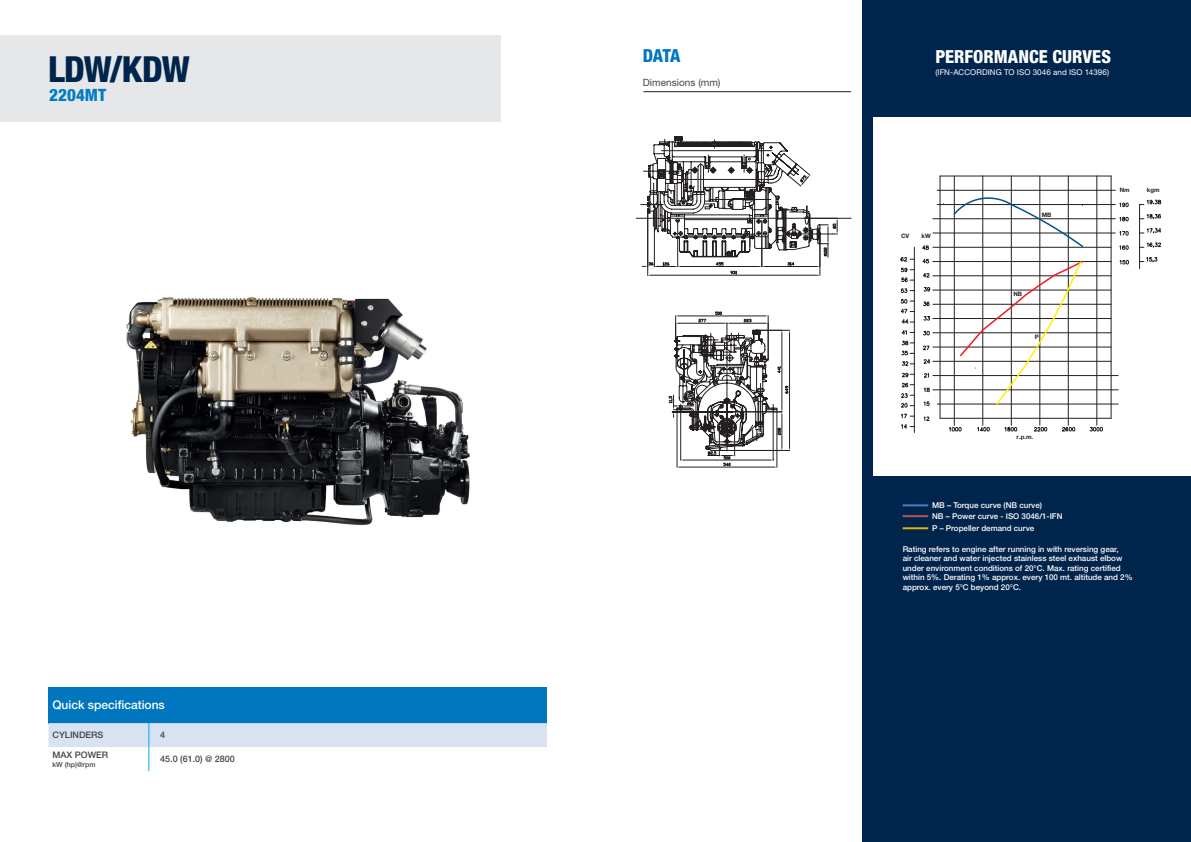
<style>
.page{position:relative;width:1191px;height:842px;background:#fff}
.page>*{position:absolute;margin:0;border:0;box-sizing:border-box;transform-origin:0 0}
.t1{font:800 condensed 36px "Helvetica Neue LT Pro";letter-spacing:-.025em;color:#00254c}
.t2{font:800 condensed 18px "Helvetica Neue LT Pro";color:#fff}
.t3{font:800 condensed 18px "Helvetica Neue LT Pro";color:#0076be}
.t4{font:800 condensed 17px "Helvetica Neue LT Pro";color:#007cc2}
.t5{font:500 12px "Helvetica Neue LT Pro";color:#fff}
.t6{font:10px "Helvetica Neue LT Pro";letter-spacing:.005em;color:#414445}
.t7{font:500 9px "Helvetica Neue LT Pro";color:#414445}
.t8{font:500 8px/9.6px "Helvetica Neue LT Pro";color:#fff}
.t9{font:8px "Helvetica Neue LT Pro";letter-spacing:.01em;color:#fff}
.t10{font:500 7px "Helvetica Neue LT Pro";color:#414445}
.t11{font:700 6.1px "Helvetica Neue LT Pro";color:#231f20}
</style>
<div class="page">
<div style="left:0;top:36px;width:500px;height:86px;background:#e6e7e9"></div>
<div style="left:49px;top:687px;width:498px;height:36px;background:#0076be"></div>
<svg style="left:49px;top:723px;width:498px;height:48px"></svg>
<div style="left:862px;top:0;width:329px;height:842px;background:#00254c"></div>
<div style="left:873px;top:118px;width:318px;height:358px;background:#fff"></div>
<hr style="left:902px;top:515px;width:26px;height:2px;background:#bb5151">
<hr style="left:902px;top:527px;width:26px;height:2px;background:#ddb008">
<hr style="left:902px;top:504px;width:26px;height:2px;background:#4a7ec0">
<hr style="left:643px;top:91px;width:208px;height:1px;background:#231f20">
<img style="left:126px;top:297px;width:344px;height:228px">
<hr style="left:1096px;top:176px;width:1px;height:249px;background:#231f20">
<hr style="left:1068px;top:176px;width:1px;height:249px;background:#231f20">
<hr style="left:982px;top:176px;width:1px;height:249px;background:#231f20">
<hr style="left:954px;top:176px;width:1px;height:249px;background:#231f20">
<hr style="left:940px;top:176px;width:1px;height:242px;background:#231f20">
<hr style="left:933px;top:219px;width:182px;height:1px;background:#231f20">
<hr style="left:937px;top:404px;width:181px;height:1px;background:#231f20">
<hr style="left:933px;top:390px;width:185px;height:1px;background:#231f20">
<hr style="left:933px;top:361px;width:178px;height:1px;background:#231f20">
<hr style="left:933px;top:347px;width:178px;height:1px;background:#231f20">
<hr style="left:933px;top:333px;width:178px;height:1px;background:#231f20">
<hr style="left:933px;top:318px;width:178px;height:1px;background:#231f20">
<hr style="left:933px;top:304px;width:178px;height:1px;background:#231f20">
<hr style="left:933px;top:290px;width:178px;height:1px;background:#231f20">
<hr style="left:933px;top:276px;width:178px;height:1px;background:#231f20">
<hr style="left:933px;top:261px;width:178px;height:1px;background:#231f20">
<hr style="left:1111px;top:176px;width:1px;height:242px;background:#231f20">
<svg style="left:923px;top:416px;width:6px;height:5px"></svg>
<svg style="left:923px;top:401px;width:6px;height:5px"></svg>
<svg style="left:923px;top:387px;width:6px;height:5px"></svg>
<svg style="left:924px;top:373px;width:5px;height:4px"></svg>
<svg style="left:923px;top:359px;width:7px;height:5px"></svg>
<svg style="left:922px;top:346px;width:7px;height:4px"></svg>
<svg style="left:923px;top:331px;width:6px;height:4px"></svg>
<svg style="left:923px;top:316px;width:7px;height:4px"></svg>
<svg style="left:923px;top:302px;width:6px;height:4px"></svg>
<svg style="left:923px;top:287px;width:7px;height:4px"></svg>
<svg style="left:923px;top:273px;width:6px;height:4px"></svg>
<svg style="left:922px;top:259px;width:7px;height:4px"></svg>
<hr style="left:1011px;top:176px;width:1px;height:249px;background:#231f20">
<hr style="left:937px;top:204px;width:178px;height:1px;background:#231f20">
<hr style="left:937px;top:190px;width:178px;height:1px;background:#231f20">
<svg style="left:1119px;top:245px;width:9px;height:5px"></svg>
<svg style="left:1119px;top:260px;width:9px;height:4px"></svg>
<hr style="left:940px;top:418px;width:171px;height:1px;background:#231f20">
<hr style="left:940px;top:176px;width:171px;height:1px;background:#231f20">
<hr style="left:1139px;top:205px;width:1px;height:64px;background:#231f20">
<hr style="left:914px;top:247px;width:1px;height:185px;background:#231f20">
<hr style="left:933px;top:247px;width:178px;height:1px;background:#231f20">
<hr style="left:933px;top:233px;width:182px;height:1px;background:#231f20">
<hr style="left:933px;top:375px;width:185px;height:1px;background:#231f20">
<hr style="left:1039px;top:176px;width:1px;height:249px;background:#231f20">
<svg style="left:901px;top:413px;width:13px;height:5px"></svg>
<svg style="left:901px;top:383px;width:13px;height:4px"></svg>
<svg style="left:901px;top:373px;width:13px;height:4px"></svg>
<svg style="left:901px;top:361px;width:13px;height:5px"></svg>
<svg style="left:901px;top:351px;width:13px;height:4px"></svg>
<svg style="left:901px;top:341px;width:13px;height:4px"></svg>
<svg style="left:901px;top:330px;width:13px;height:5px"></svg>
<svg style="left:901px;top:319px;width:13px;height:4px"></svg>
<svg style="left:900px;top:309px;width:14px;height:4px"></svg>
<svg style="left:900px;top:299px;width:14px;height:4px"></svg>
<svg style="left:900px;top:289px;width:14px;height:4px"></svg>
<svg style="left:901px;top:278px;width:13px;height:4px"></svg>
<svg style="left:900px;top:268px;width:14px;height:4px"></svg>
<svg style="left:901px;top:424px;width:13px;height:5px"></svg>
<svg style="left:901px;top:393px;width:13px;height:14px"></svg>
<svg style="left:900px;top:257px;width:14px;height:4px"></svg>
<svg style="left:922px;top:245px;width:6px;height:5px"></svg>
<svg style="left:1139px;top:257px;width:18px;height:5px"></svg>
<svg style="left:1139px;top:242px;width:22px;height:6px"></svg>
<svg style="left:958px;top:259px;width:126px;height:147px"></svg>
<svg style="left:1119px;top:231px;width:9px;height:5px"></svg>
<svg style="left:1139px;top:228px;width:22px;height:6px"></svg>
<svg style="left:1119px;top:217px;width:9px;height:4px"></svg>
<svg style="left:1139px;top:214px;width:22px;height:6px"></svg>
<svg style="left:1119px;top:202px;width:9px;height:5px"></svg>
<svg style="left:1139px;top:199px;width:22px;height:6px"></svg>
<svg style="left:952px;top:197px;width:132px;height:51px"></svg>
<svg style="left:949px;top:427px;width:12px;height:4px"></svg>
<svg style="left:977px;top:427px;width:12px;height:4px"></svg>
<svg style="left:1004px;top:427px;width:13px;height:4px"></svg>
<svg style="left:1034px;top:427px;width:13px;height:4px"></svg>
<svg style="left:1062px;top:427px;width:13px;height:4px"></svg>
<svg style="left:1089px;top:427px;width:13px;height:4px"></svg>
<svg style="left:668px;top:311px;width:122px;height:157px"></svg>
<hr style="left:636px;top:218px;width:215px;height:1px;background:#231f20">
<svg style="left:640px;top:136px;width:198px;height:140px"></svg>
<h1 class="t1" style="left:48px;top:48px;width:143px">LDW/KDW</h1>
<h3 class="t4" style="left:49px;top:85px;width:58px">2204MT</h3>
<h3 class="t5" style="left:53px;top:698px;width:114px">Quick specifications</h3>
<p class="t7" style="left:53px;top:730px;width:52px">CYLINDERS</p>
<p class="t7" style="left:160px;top:730px;width:7px">4</p>
<p class="t7" style="left:53px;top:749px;width:57px">MAX POWER</p>
<p class="t10" style="left:53px;top:760px;width:44px">kW (hp)@rpm</p>
<p class="t7" style="left:160px;top:754px;width:76px">45.0 (61.0) @ 2800</p>
<h2 class="t3" style="left:642px;top:44px;width:39px">DATA</h2>
<p class="t6" style="left:643px;top:76px;width:79px">Dimensions (mm)</p>
<h2 class="t2" style="left:935px;top:45px;width:177px">PERFORMANCE CURVES</h2>
<p class="t9" style="left:935px;top:67px;width:175px">(IFN-ACCORDING TO ISO 3046 and ISO 14396)</p>
<p class="t11" style="left:901px;top:232px;width:10px">CV</p>
<p class="t11" style="left:921px;top:232px;width:11px">kW</p>
<p class="t11" style="left:1041px;top:211px;width:11px">MB</p>
<p class="t11" style="left:1013px;top:290px;width:10px">NB</p>
<p class="t11" style="left:1034px;top:333px;width:6px">P</p>
<p class="t11" style="left:1119px;top:186px;width:11px">Nm</p>
<p class="t11" style="left:1146px;top:186px;width:14px">kgm</p>
<p class="t11" style="left:1016px;top:433px;width:18px">r.p.m.</p>
<p class="t8" style="left:932px;top:501px;width:111px">MB – Torque curve (NB curve)</p>
<p class="t8" style="left:932px;top:510px;width:132px;line-height:12.1px">NB – Power curve - ISO 3046/1-IFN<br>P – Propeller demand curve</p>
<p class="t8" style="left:902px;top:544px;width:232px">Rating refers to engine after running in with reversing gear,<br>air cleaner and water injected stainless steel exhaust elbow under environment conditions of 20°C. Max. rating certified within 5%. Derating 1% approx. every 100 mt. altitude and 2% approx. every 5°C beyond 20°C.</p>
</div>
